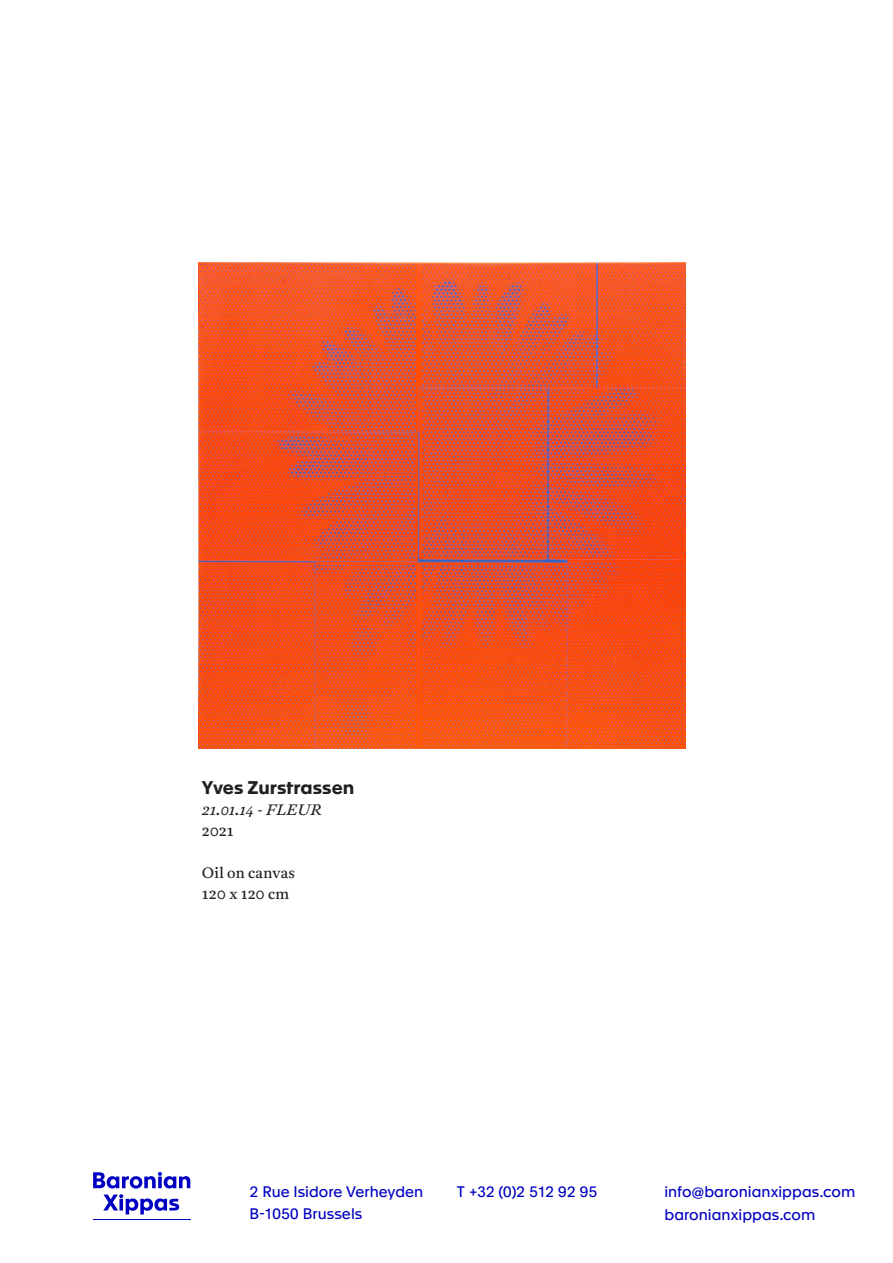
<style>
.page{position:relative;width:893px;height:1263px;background:#fff}
.page>*{position:absolute;margin:0;border:0;box-sizing:border-box;transform-origin:0 0}
.BX_-_body_text{font:700 18px "Apax";color:#231f20}
.t1{font:15px "Apax";letter-spacing:.005em;color:#0000c3}
.BX_-_body_text-2{font:15px "Antwerp";letter-spacing:.01em;color:#231f20}
.BX_-_body_text-3{font:italic 15px "Antwerp";letter-spacing:.01em;color:#231f20}
</style>
<div class="page">
<svg style="left:103px;top:1194px;width:76px;height:20px"></svg>
<svg style="left:93px;top:1172px;width:97px;height:16px"></svg>
<hr style="left:93px;top:1219px;width:97px;height:1px;background:#0000c3">
<img style="left:199px;top:262px;width:486px;height:486px">
<p class="BX_-_body_text" style="left:202px;top:774px;width:154px">Yves Zurstrassen</p>
<p class="BX_-_body_text-3" style="left:202px;top:800px;width:121px">21.01.14 - FLEUR</p>
<p class="BX_-_body_text-2" style="left:202px;top:821px;width:33px">2021</p>
<p class="BX_-_body_text-2" style="left:202px;top:863px;width:95px">Oil on canvas</p>
<p class="BX_-_body_text-2" style="left:202px;top:884px;width:89px">120 x 120 cm</p>
<p class="t1" style="left:250px;top:1181px;width:175px">2 Rue Isidore Verheyden</p>
<p class="t1" style="left:457px;top:1181px;width:142px">T +32 (0)2 512 92 95</p>
<p class="t1" style="left:250px;top:1203px;width:114px">B-1050 Brussels</p>
<p class="t1" style="left:664px;top:1181px;width:192px">info@baronianxippas.com</p>
<p class="t1" style="left:664px;top:1204px;width:153px">baronianxippas.com</p>
</div>
